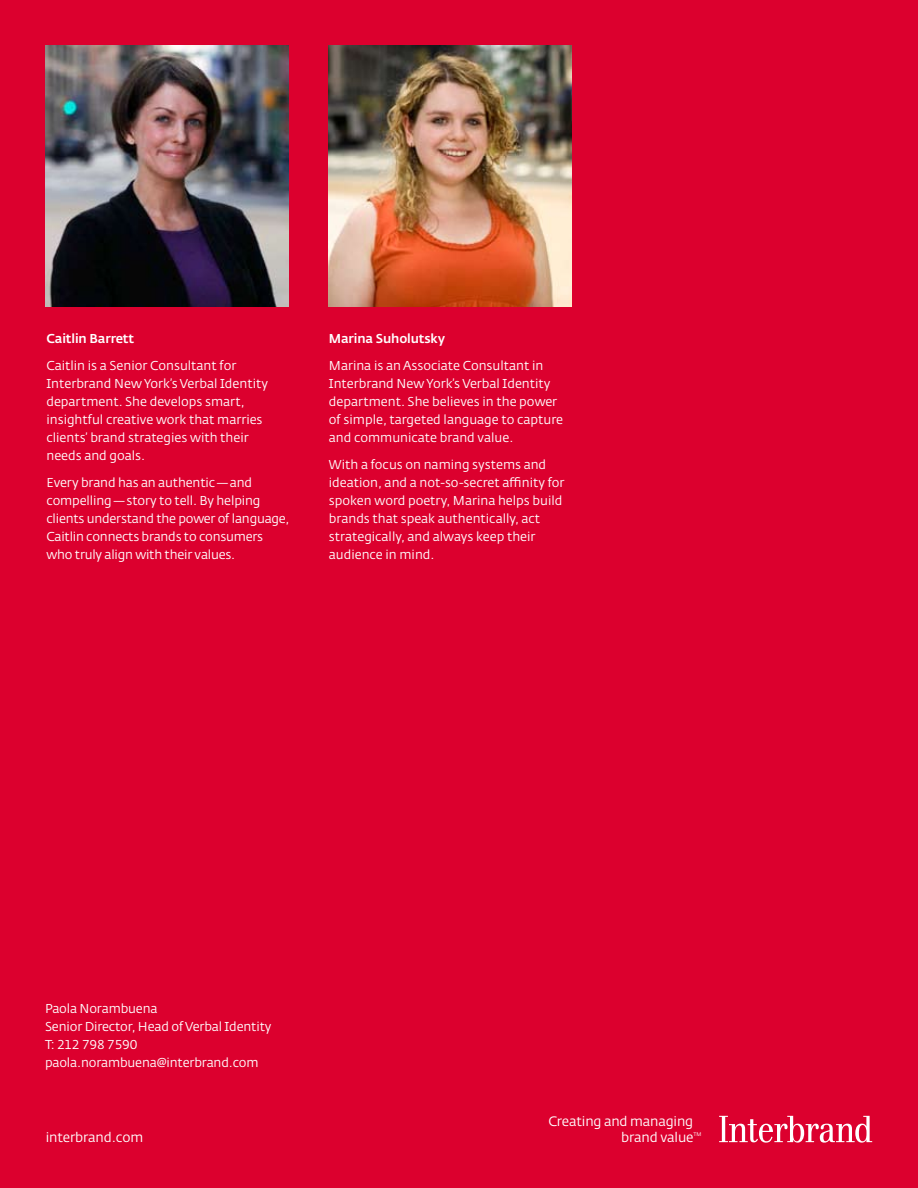
<style>
.page{position:relative;width:918px;height:1188px;background:#dc002e}
.page>*{position:absolute;margin:0;border:0;box-sizing:border-box;transform-origin:0 0}
.t1{font:13.5px/16.5px "IB Fedra";letter-spacing:-.01em;color:#fff;text-align:right}
.t2{font:12.75px/18px "IB Fedra";color:#fff}
.t3{font:700 12.75px "IB Fedra";letter-spacing:-.01em;color:#fff}
.t4{font:5.25px "IB Fedra";color:#fff}
</style>
<div class="page">
<svg style="left:719px;top:1116px;width:153px;height:27px"></svg>
<img style="left:46px;top:46px;width:243px;height:260px">
<img style="left:329px;top:46px;width:243px;height:260px">
<p class="t3" style="left:46px;top:330px;width:89px">Caitlin Barrett</p>
<p class="t2" style="left:46px;top:357px;width:223px">Caitlin is a Senior Consultant for Interbrand New York’s Verbal Identity department. She develops smart, insightful creative work that marries clients’ brand strategies with their needs and goals.</p>
<p class="t2" style="left:46px;top:474px;width:245px">Every brand has an authentic—and compelling—story to tell. By helping clients understand the power of language, Caitlin connects brands to consumers who truly align with their values.</p>
<p class="t3" style="left:329px;top:330px;width:118px">Marina Suholutsky</p>
<p class="t2" style="left:329px;top:357px;width:236px">Marina is an Associate Consultant in Interbrand New York’s Verbal Identity department. She believes in the power of simple, targeted language to capture and communicate brand value.</p>
<p class="t2" style="left:329px;top:456px;width:237px">With a focus on naming systems and ideation, and a not-so-secret affinity for spoken word poetry, Marina helps build brands that speak authentically, act strategically, and always keep their audience in mind.</p>
<p class="t2" style="left:45px;top:1000px;width:228px">Paola Norambuena<br>Senior Director, Head of Verbal Identity<br>T: 212 798 7590 paola.norambuena@interbrand.com</p>
<p class="t1" style="left:46px;top:1129px;width:99px">interbrand.com</p>
<p class="t1" style="left:548px;top:1113px;width:147px">Creating and managing brand value</p>
<p class="t4" style="left:693px;top:1131px;width:9px">TM</p>
</div>
